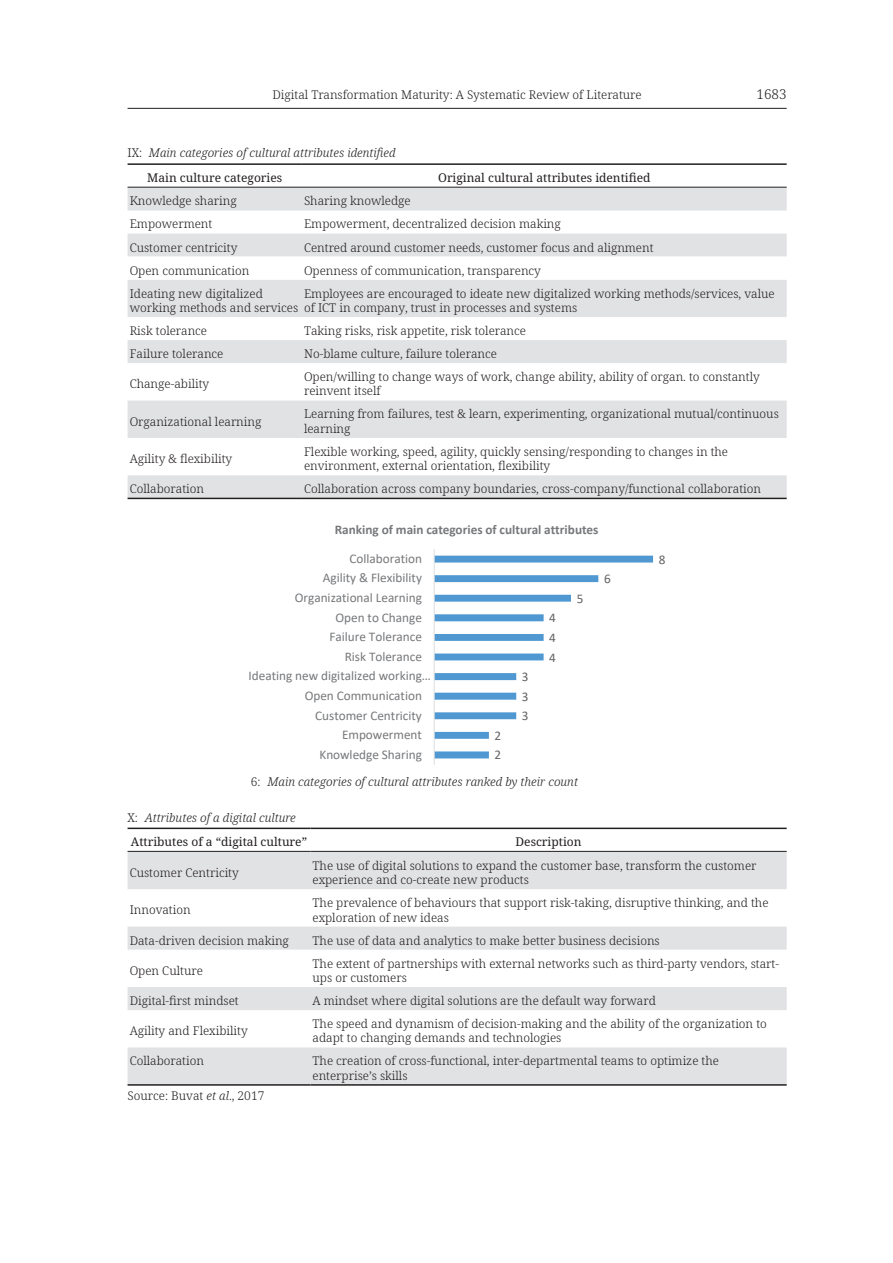
<style>
.page{position:relative;width:893px;height:1263px;background:#fff}
.page>*{position:absolute;margin:0;border:0;box-sizing:border-box;transform-origin:0 0}
.t1{font:300 13.5px "Noto Serif";color:#231f20}
.t2{font:13.2px "Calibri";color:#76787b}
.t3{font:700 13.2px "Calibri";color:#76787b}
.t4{font:13.2px "Calibri";color:#636366}
.t5{font:300 12px/14.4px "Noto Serif";color:#231f20}
.t6{font:italic 300 12px/24.6px "Noto Serif";color:#231f20}
.t7{font:12px/24.6px "Noto Serif";color:#231f20}
.t8{font:10.5px "Calibri";letter-spacing:-.005em;color:#231f20}
.s1{font-style:normal}
.s2{font-weight:400;font-style:normal}
.s3{font-weight:300}
.s4{font-weight:300;font-style:italic}
.s5{font-style:italic}
</style>
<div class="page">
<hr style="left:128px;top:108px;width:659px;height:1px;background:#231f20">
<svg style="left:128px;top:188px;width:659px;height:310px;fill:#e1e2e4"></svg>
<svg style="left:128px;top:257px;width:659px;height:23px"></svg>
<hr style="left:128px;top:163px;width:174px;height:2px;background:#231f20">
<hr style="left:302px;top:163px;width:485px;height:2px;background:#231f20">
<hr style="left:128px;top:187px;width:174px;height:1px;background:#231f20">
<hr style="left:302px;top:187px;width:485px;height:1px;background:#231f20">
<hr style="left:128px;top:498px;width:174px;height:1px;background:#231f20">
<hr style="left:302px;top:498px;width:485px;height:1px;background:#231f20">
<svg style="left:433px;top:549px;width:221px;height:216px"></svg>
<svg style="left:128px;top:852px;width:659px;height:232px;fill:#e1e2e4"></svg>
<hr style="left:128px;top:828px;width:182px;height:1px;background:#231f20">
<hr style="left:310px;top:828px;width:477px;height:1px;background:#231f20">
<hr style="left:128px;top:851px;width:182px;height:1px;background:#231f20">
<hr style="left:310px;top:851px;width:477px;height:1px;background:#231f20">
<hr style="left:128px;top:1084px;width:182px;height:2px;background:#231f20">
<hr style="left:310px;top:1084px;width:477px;height:2px;background:#231f20">
<p class="t5" style="left:272px;top:88px;width:371px">Digital Transformation Maturity: A Systematic Review of Literature</p>
<p class="t1" style="left:756px;top:85px;width:32px">1683</p>
<p class="t6" style="left:147px;top:141px;width:250px;text-indent:-20px"><span class="s1">IX:</span> Main categories of cultural attributes identified<br><span class="s2">Main culture categories</span></p>
<p class="t7" style="left:438px;top:166px;width:214px">Original cultural attributes identified</p>
<p class="t5" style="left:130px;top:194px;width:108px">Knowledge sharing</p>
<p class="t5" style="left:304px;top:194px;width:108px">Sharing knowledge</p>
<p class="t5" style="left:130px;top:217px;width:84px">Empowerment</p>
<p class="t5" style="left:304px;top:217px;width:258px">Empowerment, decentralized decision making</p>
<p class="t5" style="left:130px;top:240px;width:109px">Customer centricity</p>
<p class="t5" style="left:304px;top:240px;width:351px">Centred around customer needs, customer focus and alignment</p>
<p class="t5" style="left:130px;top:263px;width:121px">Open communication</p>
<p class="t5" style="left:304px;top:263px;width:238px">Openness of communication, transparency</p>
<p class="t5" style="left:130px;top:286px;width:170px">Ideating new digitalized working methods and services</p>
<p class="t5" style="left:304px;top:286px;width:472px">Employees are encouraged to ideate new digitalized working methods/services, value of ICT in company, trust in processes and systems</p>
<p class="t5" style="left:130px;top:324px;width:79px">Risk tolerance</p>
<p class="t5" style="left:304px;top:324px;width:223px">Taking risks, risk appetite, risk tolerance</p>
<p class="t5" style="left:130px;top:347px;width:95px">Failure tolerance</p>
<p class="t5" style="left:304px;top:347px;width:194px">No-blame culture, failure tolerance</p>
<p class="t5" style="left:130px;top:377px;width:81px">Change-ability</p>
<p class="t5" style="left:304px;top:370px;width:457px">Open/willing to change ways of work, change ability, ability of organ. to constantly reinvent itself</p>
<p class="t5" style="left:130px;top:414px;width:133px">Organizational learning</p>
<p class="t5" style="left:304px;top:407px;width:476px">Learning from failures, test &amp; learn, experimenting, organizational mutual/continuous learning</p>
<p class="t5" style="left:130px;top:452px;width:104px">Agility &amp; flexibility</p>
<p class="t5" style="left:304px;top:445px;width:426px">Flexible working, speed, agility, quickly sensing/responding to changes in the environment, external orientation, flexibility</p>
<p class="t5" style="left:130px;top:482px;width:76px">Collaboration</p>
<p class="t5" style="left:304px;top:482px;width:459px">Collaboration across company boundaries, cross-company/functional collaboration</p>
<p class="t3" style="left:335px;top:520px;width:265px">Ranking of main categories of cultural attributes</p>
<p class="t2" style="left:349px;top:549px;width:74px">Collaboration</p>
<p class="t2" style="left:323px;top:569px;width:101px">Agility &amp; Flexibility</p>
<p class="t4" style="left:604px;top:570px;width:8px">6</p>
<p class="t2" style="left:295px;top:588px;width:129px">Organizational Learning</p>
<p class="t4" style="left:577px;top:589px;width:8px">5</p>
<p class="t2" style="left:335px;top:608px;width:88px">Open to Change</p>
<p class="t4" style="left:549px;top:609px;width:8px">4</p>
<p class="t2" style="left:329px;top:628px;width:94px">Failure Tolerance</p>
<p class="t4" style="left:549px;top:628px;width:8px">4</p>
<p class="t2" style="left:345px;top:647px;width:79px">Risk Tolerance</p>
<p class="t4" style="left:549px;top:648px;width:8px">4</p>
<p class="t2" style="left:249px;top:667px;width:184px">Ideating new digitalized working…</p>
<p class="t4" style="left:522px;top:667px;width:8px">3</p>
<p class="t2" style="left:305px;top:686px;width:119px">Open Communication</p>
<p class="t4" style="left:522px;top:687px;width:8px">3</p>
<p class="t2" style="left:315px;top:706px;width:108px">Customer Centricity</p>
<p class="t4" style="left:522px;top:707px;width:8px">3</p>
<p class="t2" style="left:342px;top:725px;width:81px">Empowerment</p>
<p class="t4" style="left:495px;top:726px;width:8px">2</p>
<p class="t2" style="left:319px;top:745px;width:104px">Knowledge Sharing</p>
<p class="t4" style="left:495px;top:746px;width:8px">2</p>
<p class="t4" style="left:659px;top:550px;width:8px">8</p>
<p class="t6" style="left:251px;top:770px;width:329px"><span class="s1">6:</span> Main categories of cultural attributes ranked by their count</p>
<p class="t7" style="left:128px;top:805px;width:181px"><span class="s3">X:</span> <span class="s4">Attributes of a digital culture<br></span>Attributes of a “digital culture”</p>
<p class="t8" style="left:186px;top:814px;width:7px">3</p>
<p class="t8" style="left:239px;top:814px;width:65px">Empowerment</p>
<p class="t8" style="left:186px;top:841px;width:7px">1</p>
<p class="t8" style="left:186px;top:868px;width:7px">1</p>
<p class="t8" style="left:239px;top:868px;width:216px">Ideating new digitalized working methods/services</p>
<p class="t7" style="left:515px;top:830px;width:68px">Description</p>
<p class="t5" style="left:130px;top:866px;width:111px">Customer Centricity</p>
<p class="t5" style="left:313px;top:858px;width:445px">The use of digital solutions to expand the customer base, transform the customer experience and co-create new products</p>
<p class="t5" style="left:130px;top:903px;width:63px">Innovation</p>
<p class="t5" style="left:313px;top:896px;width:457px">The prevalence of behaviours that support risk-taking, disruptive thinking, and the exploration of new ideas</p>
<p class="t5" style="left:130px;top:933px;width:161px">Data-driven decision making</p>
<p class="t5" style="left:313px;top:933px;width:349px">The use of data and analytics to make better business decisions</p>
<p class="t5" style="left:130px;top:964px;width:75px">Open Culture</p>
<p class="t5" style="left:313px;top:956px;width:468px">The extent of partnerships with external networks such as third-party vendors, start&shy;ups or customers</p>
<p class="t5" style="left:130px;top:994px;width:111px">Digital-first mindset</p>
<p class="t5" style="left:313px;top:994px;width:345px">A mindset where digital solutions are the default way forward</p>
<p class="t5" style="left:130px;top:1024px;width:119px">Agility and Flexibility</p>
<p class="t5" style="left:313px;top:1017px;width:456px">The speed and dynamism of decision-making and the ability of the organization to adapt to changing demands and technologies</p>
<p class="t5" style="left:130px;top:1054px;width:76px">Collaboration</p>
<p class="t5" style="left:313px;top:1054px;width:408px">The creation of cross-functional, inter-departmental teams to optimize the enterprise’s skills</p>
<p class="t5" style="left:128px;top:1089px;width:138px">Source: Buvat <span class="s5">et al</span>., 2017</p>
<p class="t8" style="left:576px;top:896px;width:7px">6</p>
<p class="t8" style="left:684px;top:896px;width:7px">4</p>
<p class="t8" style="left:576px;top:950px;width:7px">7</p>
<p class="t8" style="left:684px;top:950px;width:7px">5</p>
<p class="t8" style="left:727px;top:950px;width:36px">learning</p>
<p class="t8" style="left:186px;top:1019px;width:7px">1</p>
</div>
